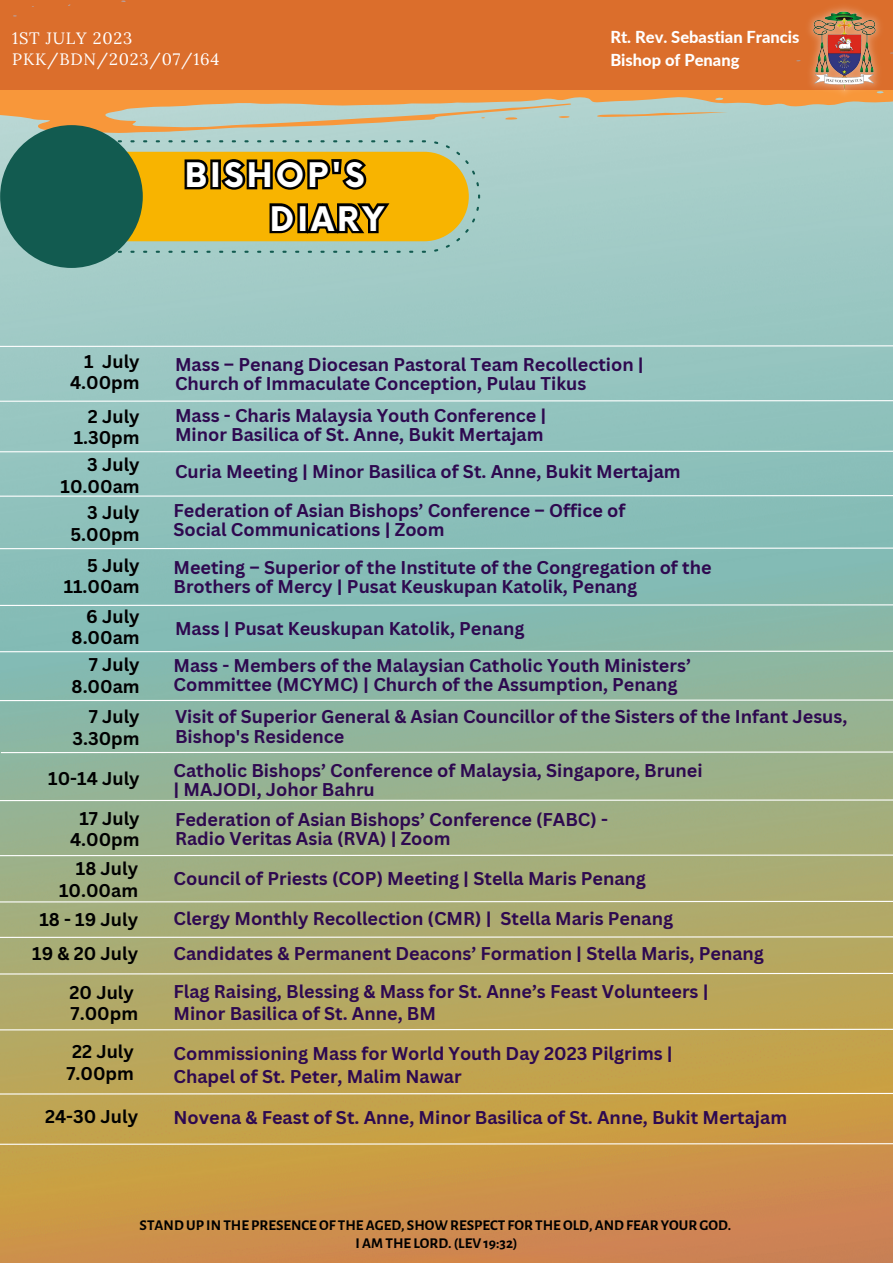
<style>
.page{position:relative;width:893px;height:1264px;background:#fff}
.page>*{position:absolute;margin:0;border:0;box-sizing:border-box;transform-origin:0 0}
.t1{font:700 33px "Now";letter-spacing:.095em;color:#fff}
.t2{font:700 18px/19px "Canva Sans";color:#2e0950}
.t3{font:700 18px "Canva Sans";color:#000}
.t4{font:800 16.5px "Lato";color:#fff}
.t5{font:16.5px "Lora";letter-spacing:.05em;color:#fff}
.t6{font:700 15px "Alegreya Sans";color:#000}
</style>
<div class="page">
<img style="left:0;top:142px;width:892px;height:1120px">
<svg style="left:0;top:345px;width:892px;height:2px;background:#d2e6e4"></svg>
<svg style="left:0;top:399px;width:892px;height:3px;background:#bcdad7"></svg>
<svg style="left:0;top:450px;width:892px;height:3px"></svg>
<svg style="left:0;top:494px;width:892px;height:3px;background:#b6d7d3"></svg>
<svg style="left:0;top:603px;width:892px;height:3px;background:#b2d4cf"></svg>
<svg style="left:0;top:650px;width:892px;height:3px"></svg>
<svg style="left:0;top:699px;width:892px;height:2px"></svg>
<svg style="left:0;top:799px;width:892px;height:2px"></svg>
<svg style="left:0;top:854px;width:892px;height:2px"></svg>
<svg style="left:0;top:900px;width:892px;height:3px"></svg>
<svg style="left:0;top:935px;width:892px;height:3px;background:#cbcaa4"></svg>
<svg style="left:0;top:972px;width:892px;height:3px;background:#cfc89f"></svg>
<svg style="left:0;top:1028px;width:892px;height:3px"></svg>
<svg style="left:0;top:1092px;width:892px;height:3px;background:#d9c58f"></svg>
<svg style="left:0;top:1142px;width:892px;height:3px;background:#dcc18b"></svg>
<svg style="left:0;top:547px;width:892px;height:3px"></svg>
<svg style="left:0;top:90px;width:892px;height:52px;background:#c9bd9a"></svg>
<svg style="left:597px;top:111px;width:130px;height:7px"></svg>
<svg style="left:505px;top:117px;width:12px;height:3px"></svg>
<svg style="left:558px;top:116px;width:11px;height:2px"></svg>
<div style="left:0;top:0;width:892px;height:90px;background:#db6e2c"></div>
<img style="left:803px;top:7px;width:82px;height:93px">
<div style="left:89px;top:1246px;width:714px;height:16px;background:#ce864e"></div>
<svg style="left:116px;top:140px;width:364px;height:113px;background:#a4c9c2"></svg>
<div style="left:15px;top:152px;width:454px;height:89px;background:#f8b400;border-radius:45px"></div>
<div style="left:0;top:125px;width:143px;height:143px;background:#125b50;border-radius:50%"></div>
<svg style="left:184px;top:159px;width:206px;height:75px"></svg>
<svg style="left:0;top:751px;width:892px;height:2px"></svg>
<p class="t5" style="left:12px;top:28px;width:122px">1ST JULY 2023</p>
<p class="t5" style="left:12px;top:48px;width:209px">PKK/BDN/2023/07/164</p>
<p class="t1" style="left:185px;top:157px;width:181px">BISHOP'S</p>
<p class="t1" style="left:270px;top:201px;width:116px">DIARY</p>
<p class="t4" style="left:610px;top:27px;width:190px">Rt. Rev. Sebastian Francis</p>
<p class="t4" style="left:610px;top:49px;width:131px">Bishop of Penang</p>
<p class="t3" style="left:84px;top:349px;width:57px">1 July</p>
<p class="t3" style="left:70px;top:370px;width:71px">4.00pm</p>
<p class="t2" style="left:175px;top:354px;width:470px">Mass – Penang Diocesan Pastoral Team Recollection |</p>
<p class="t2" style="left:175px;top:374px;width:413px">Church of Immaculate Conception, Pulau Tikus</p>
<p class="t3" style="left:88px;top:404px;width:53px">2 July</p>
<p class="t3" style="left:74px;top:425px;width:67px">1.30pm</p>
<p class="t2" style="left:175px;top:405px;width:373px">Mass - Charis Malaysia Youth Conference |</p>
<p class="t2" style="left:175px;top:424px;width:370px">Minor Basilica of St. Anne, Bukit Mertajam</p>
<p class="t3" style="left:87px;top:452px;width:54px">3 July</p>
<p class="t3" style="left:61px;top:473px;width:80px">10.00am</p>
<p class="t2" style="left:175px;top:462px;width:507px">Curia Meeting | Minor Basilica of St. Anne, Bukit Mertajam</p>
<p class="t3" style="left:87px;top:500px;width:54px">3 July</p>
<p class="t3" style="left:70px;top:521px;width:71px">5.00pm</p>
<p class="t2" style="left:173px;top:500px;width:453px">Federation of Asian Bishops’ Conference – Office of<br>Social Communications | Zoom</p>
<p class="t3" style="left:87px;top:552px;width:54px">5 July</p>
<p class="t3" style="left:64px;top:574px;width:77px">11.00am</p>
<p class="t2" style="left:173px;top:557px;width:539px">Meeting – Superior of the Institute of the Congregation of the</p>
<p class="t2" style="left:173px;top:577px;width:465px">Brothers of Mercy | Pusat Keuskupan Katolik, Penang</p>
<p class="t3" style="left:86px;top:603px;width:55px">6 July</p>
<p class="t3" style="left:72px;top:625px;width:69px">8.00am</p>
<p class="t2" style="left:175px;top:618px;width:351px">Mass | Pusat Keuskupan Katolik, Penang</p>
<p class="t3" style="left:89px;top:652px;width:52px">7 July</p>
<p class="t3" style="left:72px;top:673px;width:69px">8.00am</p>
<p class="t2" style="left:173px;top:655px;width:519px">Mass - Members of the Malaysian Catholic Youth Ministers’</p>
<p class="t2" style="left:173px;top:675px;width:505px">Committee (MCYMC) | Church of the Assumption, Penang</p>
<p class="t3" style="left:89px;top:704px;width:52px">7 July</p>
<p class="t3" style="left:73px;top:725px;width:69px">3.30pm</p>
<p class="t2" style="left:175px;top:707px;width:673px">Visit of Superior General &amp; Asian Councillor of the Sisters of the Infant Jesus,<br>Bishop's Residence</p>
<p class="t3" style="left:48px;top:765px;width:93px">10-14 July</p>
<p class="t2" style="left:173px;top:760px;width:530px">Catholic Bishops’ Conference of Malaysia, Singapore, Brunei | MAJODI, Johor Bahru</p>
<p class="t3" style="left:79px;top:805px;width:62px">17 July</p>
<p class="t3" style="left:70px;top:826px;width:71px">4.00pm</p>
<p class="t2" style="left:175px;top:809px;width:434px">Federation of Asian Bishops’ Conference (FABC) -</p>
<p class="t2" style="left:175px;top:828px;width:277px">Radio Veritas Asia (RVA) | Zoom</p>
<p class="t3" style="left:76px;top:855px;width:64px">18 July</p>
<p class="t3" style="left:59px;top:877px;width:80px">10.00am</p>
<p class="t2" style="left:173px;top:868px;width:474px">Council of Priests (COP) Meeting | Stella Maris Penang</p>
<p class="t3" style="left:39px;top:906px;width:100px">18 - 19 July</p>
<p class="t2" style="left:173px;top:908px;width:501px">Clergy Monthly Recollection (CMR) | Stella Maris Penang</p>
<p class="t3" style="left:32px;top:941px;width:107px">19 &amp; 20 July</p>
<p class="t2" style="left:173px;top:943px;width:592px">Candidates &amp; Permanent Deacons’ Formation | Stella Maris, Penang</p>
<p class="t3" style="left:70px;top:979px;width:66px">20 July</p>
<p class="t3" style="left:71px;top:1001px;width:69px">7.00pm</p>
<p class="t2" style="left:173px;top:979px;width:536px;line-height:22.5px">Flag Raising, Blessing &amp; Mass for St. Anne’s Feast Volunteers |<br>Minor Basilica of St. Anne, BM</p>
<p class="t3" style="left:72px;top:1038px;width:63px">22 July</p>
<p class="t3" style="left:66px;top:1060px;width:69px">7.00pm</p>
<p class="t2" style="left:173px;top:1041px;width:501px;line-height:22.5px">Commissioning Mass for World Youth Day 2023 Pilgrims |<br>Chapel of St. Peter, Malim Nawar</p>
<p class="t3" style="left:45px;top:1103px;width:95px">24-30 July</p>
<p class="t2" style="left:173px;top:1107px;width:615px">Novena &amp; Feast of St. Anne, Minor Basilica of St. Anne, Bukit Mertajam</p>
<p class="t6" style="left:140px;top:1217px;width:593px">STANDUP INTHE PRESENCEOF THE AGED, SHOW RESPECT FOR THEOLD, ANDFEAR YOUR GOD.</p>
<p class="t6" style="left:355px;top:1235px;width:163px">I AMTHE LORD. (LEV 19:32)</p>
</div>
